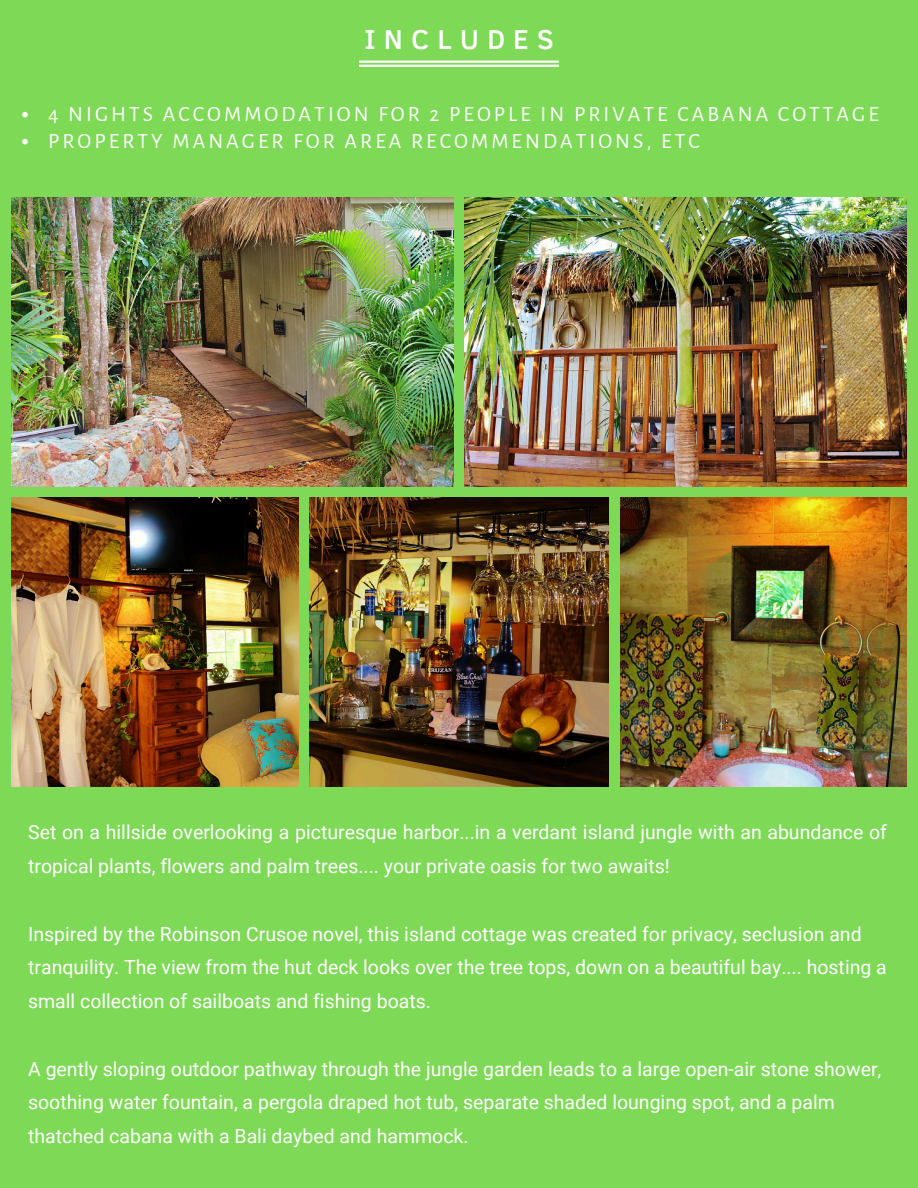
<style>
.page{position:relative;width:918px;height:1188px;background:#7ed957}
.page>*{position:absolute;margin:0;border:0;box-sizing:border-box;transform-origin:0 0}
.t1{font:500 28.05px "Clear Sans";letter-spacing:.29em;color:#fff}
.t2{font:21.75px "Alegreya Sans";letter-spacing:.14em;color:#fff}
.t3{font:19.5px/33.8px "Roboto";color:#fff}
</style>
<div class="page">
<svg style="left:22px;top:112px;width:6px;height:5px"></svg>
<svg style="left:22px;top:139px;width:6px;height:5px"></svg>
<img style="left:11px;top:197px;width:443px;height:290px">
<img style="left:465px;top:197px;width:442px;height:290px">
<img style="left:11px;top:498px;width:287px;height:289px">
<img style="left:310px;top:498px;width:299px;height:289px">
<img style="left:620px;top:498px;width:287px;height:289px">
<svg style="left:359px;top:61px;width:200px;height:6px"></svg>
<p class="t1" style="left:365px;top:18px;width:191px">INCLUDES</p>
<h1 class="t2" style="left:48px;top:103px;width:832px">4 NIGHTS ACCOMMODATION FOR 2 PEOPLE IN PRIVATE CABANA COTTAGE</h1>
<p class="t2" style="left:48px;top:130px;width:653px">PROPERTY MANAGER FOR AREA RECOMMENDATIONS, ETC</p>
<p class="t3" style="left:28px;top:816px;width:860px">Set on a hillside overlooking a picturesque harbor...in a verdant island jungle with an abundance of tropical plants, flowers and palm trees.... your private oasis for two awaits!</p>
<p class="t3" style="left:28px;top:917px;width:835px">Inspired by the Robinson Crusoe novel, this island cottage was created for privacy, seclusion and</p>
<p class="t3" style="left:28px;top:951px;width:860px">tranquility. The view from the hut deck looks over the tree tops, down on a beautiful bay.... hosting a small collection of sailboats and fishing boats.</p>
<p class="t3" style="left:28px;top:1052px;width:855px">A gently sloping outdoor pathway through the jungle garden leads to a large open-air stone shower,</p>
<p class="t3" style="left:28px;top:1086px;width:808px">soothing water fountain, a pergola draped hot tub, separate shaded lounging spot, and a palm</p>
<p class="t3" style="left:28px;top:1120px;width:442px">thatched cabana with a Bali daybed and hammock.</p>
</div>
